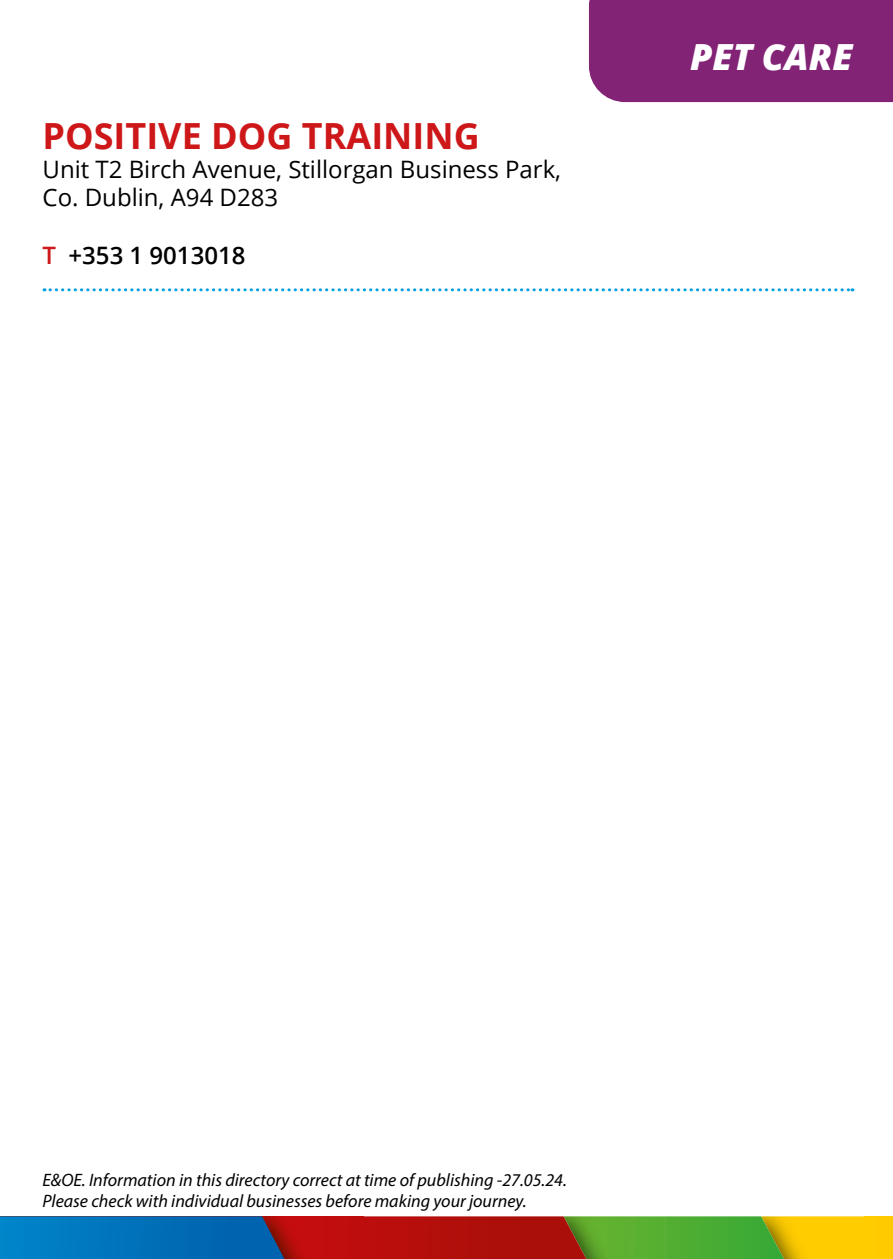
<style>
.page{position:relative;width:893px;height:1259px;background:#fff}
.page>*{position:absolute;margin:0;border:0;box-sizing:border-box;transform-origin:0 0}
.t1{font:700 36px "Open Sans";color:#cd1719}
.t2{font:italic 800 36px "Open Sans";color:#fff}
.t3{font:24px/28.8px "Open Sans";color:#000}
.t4{font:600 24px "Open Sans";color:#000}
.t5{font:italic 18px/21px "Myriad Pro";color:#000}
.s1{color:#cd1719}
</style>
<div class="page">
<div style="left:864px;top:1216px;width:29px;height:43px;background:#ffcb00"></div>
<img style="left:784px;top:1216px;width:80px;height:43px">
<svg style="left:666px;top:1216px;width:118px;height:43px;background:#54ac30"></svg>
<img style="left:586px;top:1216px;width:80px;height:43px">
<svg style="left:364px;top:1216px;width:222px;height:43px;background:#ad160d"></svg>
<img style="left:284px;top:1216px;width:80px;height:43px">
<svg style="left:0;top:1216px;width:284px;height:43px;background:#076cb1"></svg>
<div style="left:589px;top:0;width:304px;height:102px;background:#832376"></div>
<svg style="left:44px;top:288px;width:809px;height:3px"></svg>
<h1 class="t1" style="left:43px;top:110px;width:439px">POSITIVE DOG TRAINING</h1>
<h2 class="t3" style="left:43px;top:154px;width:520px">Unit T2 Birch Avenue, Stillorgan Business Park,<br>Co. Dublin, A94 D283</h2>
<h2 class="t4" style="left:43px;top:239px;width:204px"><span class="s1">T</span> +353 1 9013018</h2>
<h1 class="t2" style="left:690px;top:30px;width:164px">PET CARE</h1>
<p class="t5" style="left:43px;top:1169px;width:526px">E&amp;OE. Information in this directory correct at time of publishing -27.05.24.<br>Please check with individual businesses before making your journey.</p>
</div>
